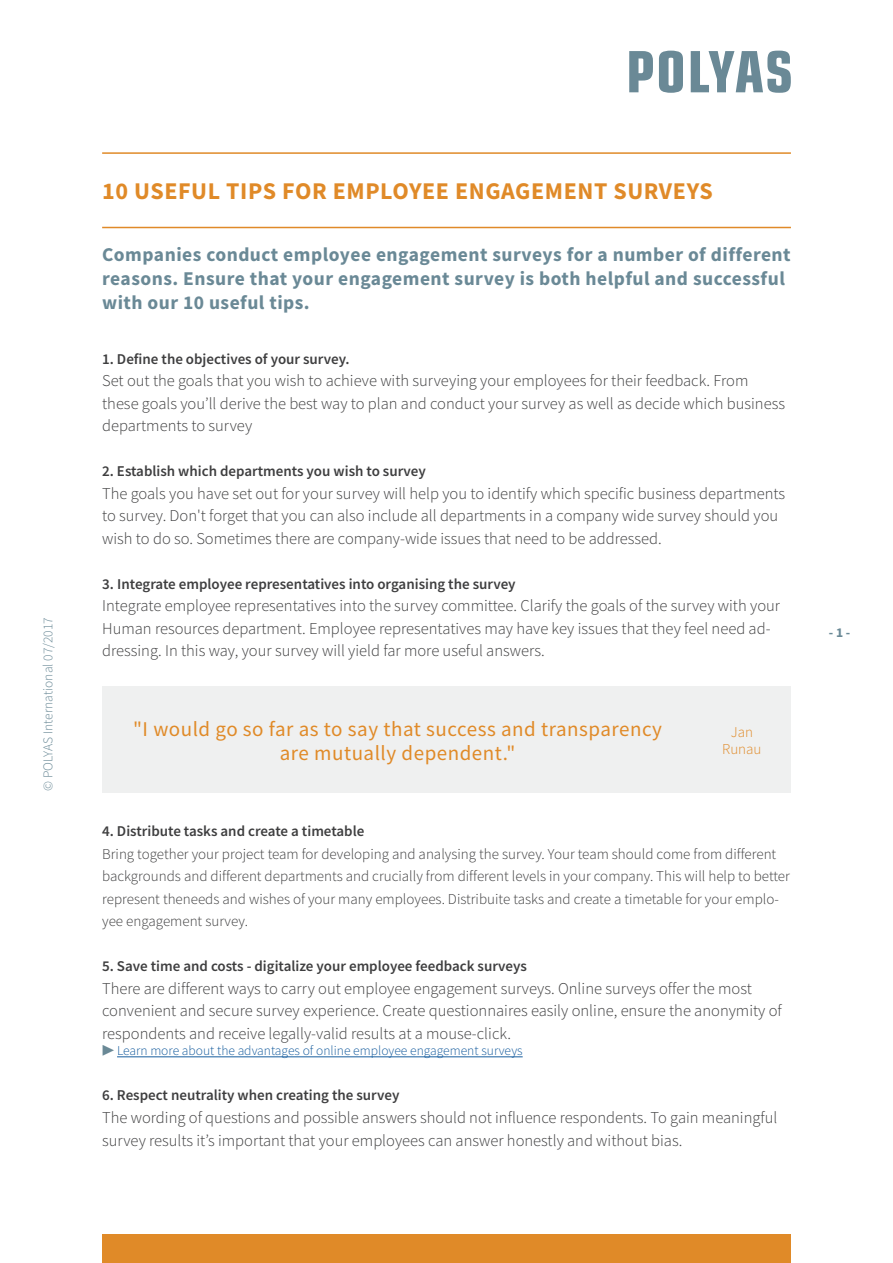
<style>
.page{position:relative;width:893px;height:1263px;background:#fff}
.page>*{position:absolute;margin:0;border:0;box-sizing:border-box;transform-origin:0 0}
.Titel{font:700 24px "Source Sans Pro";letter-spacing:.025em;color:#e08a28}
.Tipps___Zitate{font:21px/24px "Source Sans Pro";letter-spacing:.025em;color:#e08a28;text-align:center}
.Headline{font:700 19.5px/24px "Source Sans Pro";letter-spacing:.025em;color:#6a8996}
.t1{font:300 16.5px/22.5px "Source Sans Pro";color:#3e3e3f}
.t2{font:300 15px/22.5px "Source Sans Pro";color:#3e3e3f}
.t3{font:600 15px "Source Sans Pro";color:#3e3e3f}
.Quelle_mittig{font:300 15px "Source Sans Pro";color:#e08a28}
.t4{font:300 13.5px "Source Sans Pro";color:#175d9e}
.t5{font:300 13.5px "Source Sans Pro";color:#6a8996}
.t6{font:700 13.5px "Source Sans Pro";color:#6a8996}
.s1{font-weight:600}
.s2{color:#6a8996}
</style>
<div class="page">
<svg style="left:629px;top:51px;width:162px;height:42px"></svg>
<div style="left:102px;top:1234px;width:689px;height:29px;background:#e08a28"></div>
<hr style="left:102px;top:152px;width:689px;height:2px;background:#e08a28">
<hr style="left:102px;top:227px;width:689px;height:1px;background:#e08a28">
<hr style="left:117px;top:1056px;width:406px;height:1px;background:#175d9e">
<div style="left:102px;top:687px;width:591px;height:106px;background:#eff0f0"></div>
<div style="left:693px;top:687px;width:98px;height:106px;background:#eff0f0"></div>
<p class="t5" style="left:40px;top:791px;width:175px;rotate:-90deg">© POLYAS International 07/2017</p>
<p class="Titel" style="left:102px;top:175px;width:612px">10 USEFUL TIPS FOR EMPLOYEE ENGAGEMENT SURVEYS</p>
<p class="Headline" style="left:102px;top:242px;width:690px">Companies conduct employee engagement surveys for a number of different reasons. Ensure that your engagement survey is both helpful and successful with our 10 useful tips.</p>
<p class="t3" style="left:102px;top:349px;width:249px">1. Define the objectives of your survey.</p>
<p class="t1" style="left:102px;top:370px;width:684px">Set out the goals that you wish to achieve with surveying your employees for their feedback. From these goals you’ll derive the best way to plan and conduct your survey as well as decide which business departments to survey</p>
<p class="t3" style="left:102px;top:462px;width:325px">2. Establish which departments you wish to survey</p>
<p class="t1" style="left:102px;top:482px;width:684px">The goals you have set out for your survey will help you to identify which specific business departments to survey. Don't forget that you can also include all departments in a company wide survey should you wish to do so. Sometimes there are company-wide issues that need to be addressed.</p>
<p class="t3" style="left:102px;top:574px;width:415px">3. Integrate employee representatives into organising the survey</p>
<p class="t1" style="left:102px;top:595px;width:679px">Integrate employee representatives into the survey committee. Clarify the goals of the survey with your<br>Human resources department. Employee representatives may have key issues that they feel need ad&shy;dressing. In this way, your survey will yield far more useful answers.</p>
<p class="Tipps___Zitate" style="left:133px;top:717px;width:530px">"I would go so far as to say that success and transparency are mutually dependent."</p>
<p class="Quelle_mittig" style="left:731px;top:723px;width:24px">Jan</p>
<p class="Quelle_mittig" style="left:722px;top:740px;width:41px">Runau</p>
<p class="t2" style="left:102px;top:820px;width:689px"><span class="s1">4. Distribute tasks and create a timetable<br></span>Bring together your project team for developing and analysing the survey. Your team should come from different backgrounds and different departments and crucially from different levels in your company. This will help to better represent theneeds and wishes of your many employees. Distribuite tasks and create a timetable for your emplo&shy;yee engagement survey.</p>
<p class="t3" style="left:102px;top:957px;width:426px">5. Save time and costs - digitalize your employee feedback surveys</p>
<p class="t1" style="left:102px;top:977px;width:681px">There are different ways to carry out employee engagement surveys. Online surveys offer the most convenient and secure survey experience. Create questionnaires easily online, ensure the anonymity of respondents and receive legally-valid results at a mouse-click.</p>
<p class="t4" style="left:102px;top:1043px;width:422px"><span class="s2">▶</span> Learn more about the advantages of online employee engagement surveys</p>
<p class="t3" style="left:102px;top:1086px;width:299px">6. Respect neutrality when creating the survey</p>
<p class="t1" style="left:102px;top:1106px;width:677px">The wording of questions and possible answers should not influence respondents. To gain meaningful survey results it’s important that your employees can answer honestly and without bias.</p>
<p class="t6" style="left:829px;top:623px;width:23px">- 1 -</p>
</div>
